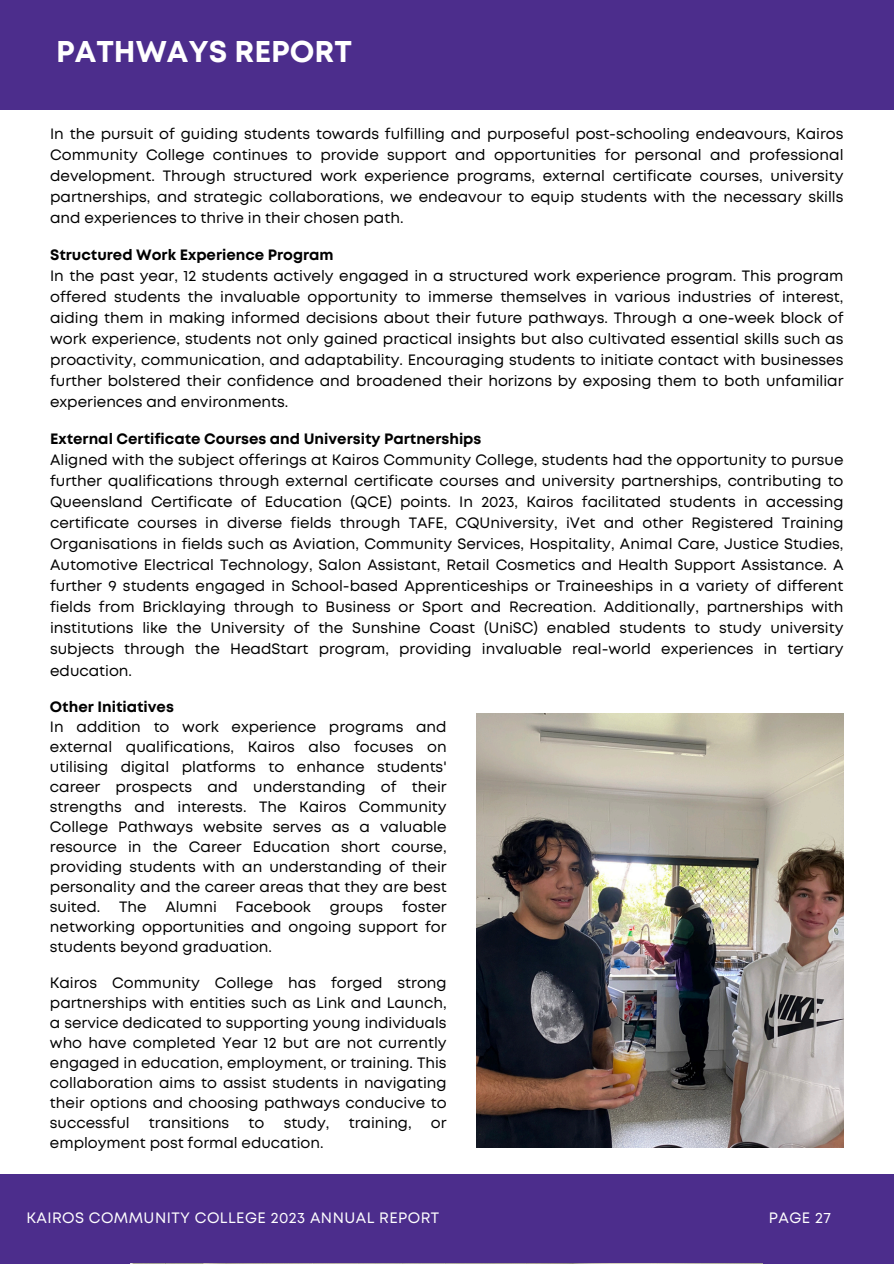
<style>
.page{position:relative;width:894px;height:1264px;background:#fff}
.page>*{position:absolute;margin:0;border:0;box-sizing:border-box;transform-origin:0 0}
.t1{font:700 30px "Mont";color:#fff}
.t2{font:15px/21px "Mont";color:#000;text-align:justify}
.t3{font:700 15px "Mont";color:#000}
.t4{font:15px "Mont";letter-spacing:.03em;color:#fff}
</style>
<div class="page">
<div style="left:0;top:0;width:893px;height:109px;background:#4c2d8c"></div>
<img style="left:476px;top:713px;width:367px;height:434px">
<div style="left:0;top:1174px;width:893px;height:89px;background:#4c2d8c"></div>
<img style="left:130px;top:1263px;width:632px;height:1px">
<p class="t1" style="left:56px;top:40px;width:297px">PATHWAYS REPORT</p>
<h1 class="t2" style="left:50px;top:125px;width:794px">In the pursuit of guiding students towards fulfilling and purposeful post-schooling endeavours, Kairos Community College continues to provide support and opportunities for personal and professional development. Through structured work experience programs, external certificate courses, university partnerships, and strategic collaborations, we endeavour to equip students with the necessary skills and experiences to thrive in their chosen path.</h1>
<p class="t3" style="left:50px;top:249px;width:285px">Structured Work Experience Program</p>
<p class="t2" style="left:50px;top:267px;width:794px">In the past year, 12 students actively engaged in a structured work experience program. This program offered students the invaluable opportunity to immerse themselves in various industries of interest, aiding them in making informed decisions about their future pathways. Through a one-week block of work experience, students not only gained practical insights but also cultivated essential skills such as proactivity, communication, and adaptability. Encouraging students to initiate contact with businesses further bolstered their confidence and broadened their horizons by exposing them to both unfamiliar experiences and environments.</p>
<p class="t3" style="left:50px;top:433px;width:432px">External Certificate Courses and University Partnerships</p>
<p class="t2" style="left:50px;top:451px;width:794px">Aligned with the subject offerings at Kairos Community College, students had the opportunity to pursue further qualifications through external certificate courses and university partnerships, contributing to Queensland Certificate of Education (QCE) points. In 2023, Kairos facilitated students in accessing certificate courses in diverse fields through TAFE, CQUniversity, iVet and other Registered Training Organisations in fields such as Aviation, Community Services, Hospitality, Animal Care, Justice Studies, Automotive Electrical Technology, Salon Assistant, Retail Cosmetics and Health Support Assistance. A further 9 students engaged in School-based Apprenticeships or Traineeships in a variety of different fields from Bricklaying through to Business or Sport and Recreation. Additionally, partnerships with institutions like the University of the Sunshine Coast (UniSC) enabled students to study university subjects through the HeadStart program, providing invaluable real-world experiences in tertiary education.</p>
<h2 class="t3" style="left:50px;top:700px;width:125px">Other Initiatives</h2>
<h2 class="t2" style="left:50px;top:717px;width:398px;line-height:20px">In addition to work experience programs and external qualifications, Kairos also focuses on utilising digital platforms to enhance students' career prospects and understanding of their strengths and interests. The Kairos Community College Pathways website serves as a valuable resource in the Career Education short course, providing students with an understanding of their personality and the career areas that they are best suited.</h2>
<h2 class="t2" style="left:50px;top:897px;width:398px;line-height:20px;text-indent:352px">foster networking opportunities and ongoing support for students beyond graduation.</h2>
<p class="t2" style="left:50px;top:973px;width:398px;line-height:20px">Kairos Community College has forged strong partnerships with entities such as Link and Launch, a service dedicated to supporting young individuals who have completed Year 12 but are not currently engaged in education, employment, or training. This collaboration aims to assist students in navigating their options and choosing pathways conducive to successful</p>
<h2 class="t2" style="left:119px;top:897px;width:29px">The</h2>
<h2 class="t2" style="left:165px;top:897px;width:53px">Alumni</h2>
<h2 class="t2" style="left:235px;top:897px;width:77px">Facebook</h2>
<h2 class="t2" style="left:330px;top:897px;width:55px">groups</h2>
<p class="t2" style="left:149px;top:1113px;width:82px">transitions</p>
<p class="t2" style="left:248px;top:1113px;width:17px">to</p>
<p class="t2" style="left:283px;top:1113px;width:47px">study,</p>
<p class="t2" style="left:349px;top:1113px;width:64px">training,</p>
<p class="t2" style="left:431px;top:1113px;width:17px">or</p>
<p class="t2" style="left:50px;top:1133px;width:275px">employment post formal education.</p>
<p class="t4" style="left:26px;top:1211px;width:414px">KAIROS COMMUNITY COLLEGE 2023 ANNUAL REPORT</p>
<p class="t4" style="left:768px;top:1211px;width:63px">PAGE 27</p>
</div>
